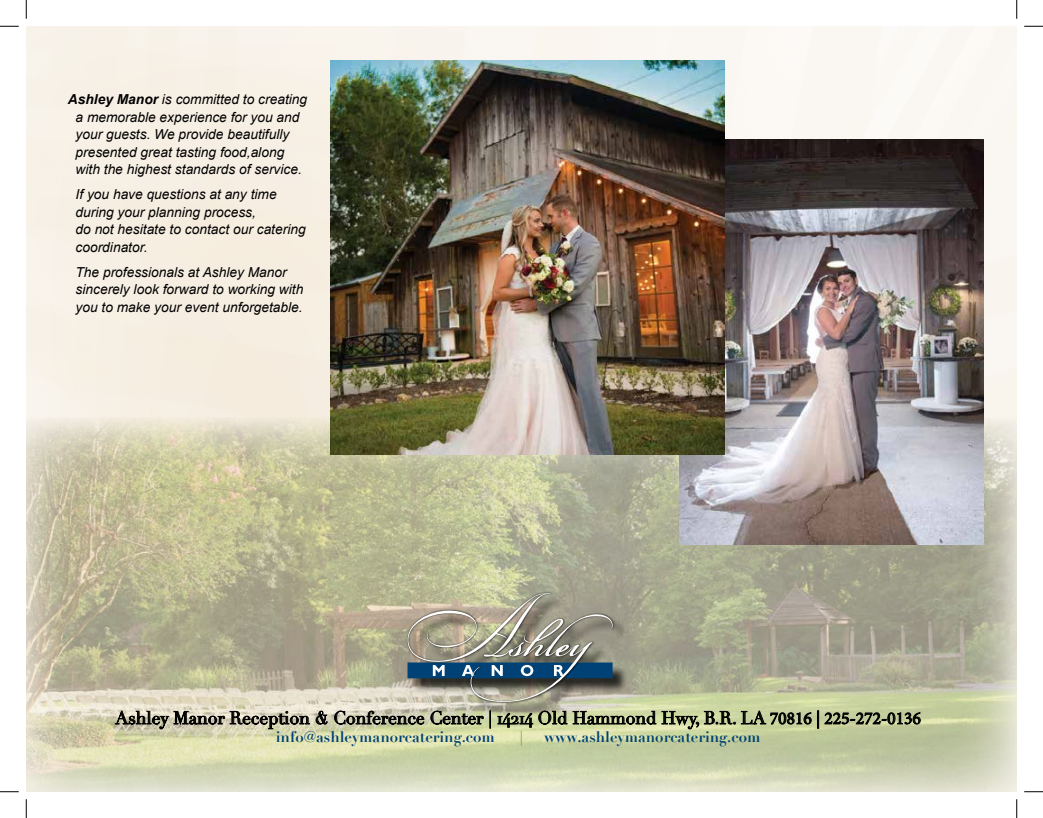
<style>
.page{position:relative;width:1043px;height:818px;background:#fff}
.page>*{position:absolute;margin:0;border:0;box-sizing:border-box;transform-origin:0 0}
.t1{font:17.5px "Didot";color:#000}
.t2{font:700 15px "Didot";color:#004275}
.t3{font:italic 13.75px/17.5px "Arial";color:#000}
.s1{font-weight:700}
.s2{font-family:"Minion Pro"}
</style>
<div class="page">
<div style="left:489px;top:26px;width:527px;height:391px;background:#faf7f2"></div>
<img style="left:489px;top:417px;width:527px;height:374px">
<svg style="left:26px;top:26px;width:463px;height:765px"></svg>
<svg style="left:115px;top:702px;width:213px;height:36px"></svg>
<svg style="left:817px;top:710px;width:103px;height:18px"></svg>
<img style="left:405px;top:590px;width:211px;height:3px">
<svg style="left:334px;top:593px;width:477px;height:145px"></svg>
<img style="left:679px;top:139px;width:304px;height:405px">
<img style="left:330px;top:61px;width:394px;height:393px">
<svg style="left:0;top:25px;width:19px;height:2px"></svg>
<svg style="left:1024px;top:25px;width:18px;height:2px"></svg>
<svg style="left:0;top:791px;width:19px;height:1px"></svg>
<svg style="left:1024px;top:791px;width:18px;height:1px"></svg>
<svg style="left:25px;top:0;width:2px;height:19px"></svg>
<svg style="left:25px;top:799px;width:2px;height:19px"></svg>
<svg style="left:1016px;top:0;width:1px;height:19px"></svg>
<svg style="left:1016px;top:799px;width:1px;height:19px"></svg>
<p class="t3" style="left:76px;top:91px;width:233px;text-indent:-8px"><span class="s1">Ashley Manor</span> is committed to creating a memorable experience for you and your guests. We provide beautifully presented great tasting food,along with the highest standards of service.</p>
<p class="t3" style="left:76px;top:186px;width:232px">If you have questions at any time during your planning process,<br>do not hesitate to contact our catering coordinator.</p>
<p class="t3" style="left:76px;top:263px;width:229px">The professionals at Ashley Manor sincerely look forward to working with you to make your event unforgetable.</p>
<p class="t1" style="left:115px;top:707px;width:807px">Ashley Manor Reception &amp; Conference Center | 14214 Old Hammond Hwy, B.R. LA <span class="s2">70816 | 225-272-0136</span></p>
<p class="t2" style="left:276px;top:727px;width:220px">info@ashleymanorcatering.com</p>
<p class="t2" style="left:520px;top:727px;width:5px">|</p>
<p class="t2" style="left:544px;top:727px;width:218px">www.ashleymanorcatering.com</p>
</div>
